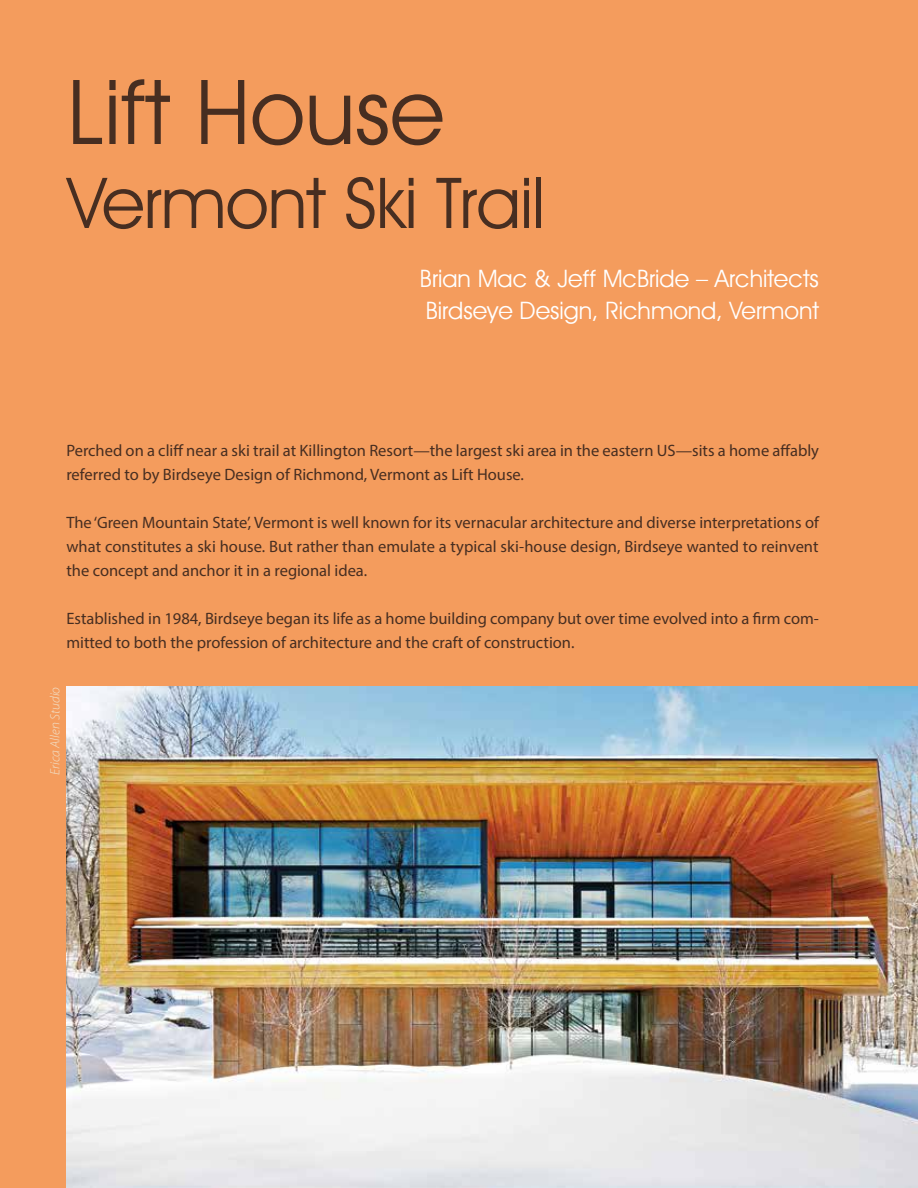
<style>
.page{position:relative;width:918px;height:1188px;background:#f49c5d}
.page>*{position:absolute;margin:0;border:0;box-sizing:border-box;transform-origin:0 0}
.t1{font:90px "Avant Garde Bk BT Book";color:#472e21}
.t2{font:70.5px "Avant Garde Bk BT Book";letter-spacing:-.01em;color:#472e21}
.t3{font:24px/31.5px "Avant Garde Bk BT Book";color:#fff}
.t4{font:16.5px/24px "Myriad Pro";color:#472e21}
.t5{font:italic 300 13.5px "Myriad Pro";letter-spacing:-.005em;color:#f1e4ce}
</style>
<div class="page">
<img style="left:66px;top:687px;width:852px;height:501px">
<h1 class="t1" style="left:67px;top:57px;width:379px">Lift House</h1>
<h2 class="t2" style="left:67px;top:160px;width:479px">Vermont Ski Trail</h2>
<h3 class="t3" style="left:420px;top:263px;width:401px">Brian Mac &amp; Jeff McBride – Architects<br>Birdseye Design, Richmond, Vermont</h3>
<p class="t4" style="left:66px;top:438px;width:754px">Perched on a cliff near a ski trail at Killington Resort—the largest ski area in the eastern US—sits a home affably referred to by Birdseye Design of Richmond, Vermont as Lift House.</p>
<p class="t4" style="left:66px;top:510px;width:754px;text-align:justify">The ‘Green Mountain State’, Vermont is well known for its vernacular architecture and diverse interpretations of what constitutes a ski house. But rather than emulate a typical ski-house design, Birdseye wanted to reinvent the concept and anchor it in a regional idea.</p>
<p class="t4" style="left:66px;top:606px;width:754px">Established in 1984, Birdseye began its life as a home building company but over time evolved into a firm com&shy;mitted to both the profession of architecture and the craft of construction.</p>
<p class="t5" style="left:47px;top:775px;width:90px;rotate:-90deg">Erica Allen Studio</p>
</div>
